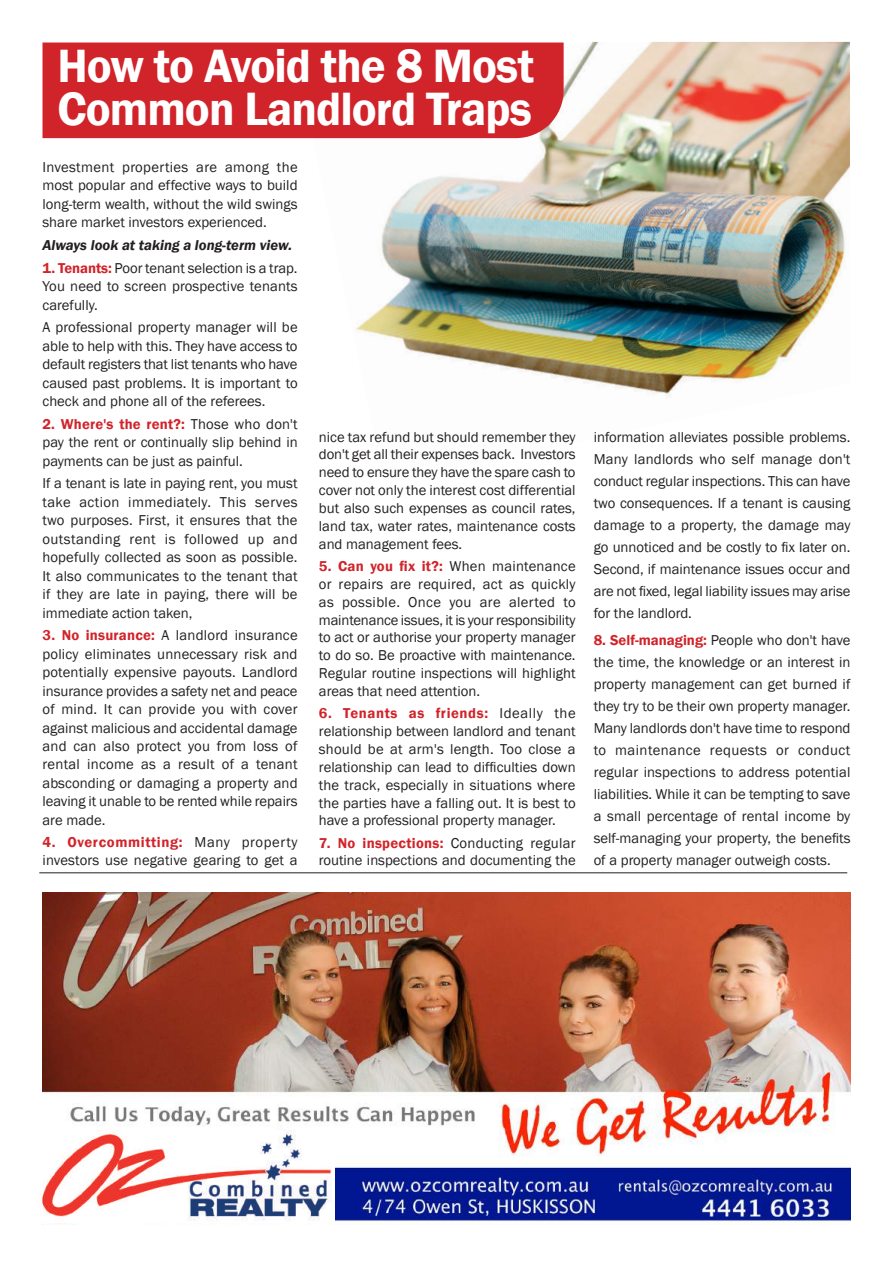
<style>
.page{position:relative;width:893px;height:1263px;background:#fff}
.page>*{position:absolute;margin:0;border:0;box-sizing:border-box;transform-origin:0 0}
.t1{font:600 48px/42.6px "Franklin Gothic";letter-spacing:-.02em;color:#fff}
.t2{font:14.7px/18.5px "Franklin Gothic";color:#231f20;text-align:justify}
.t3{font:italic 600 14.7px "Franklin Gothic";color:#231f20}
.s1{font-weight:600;color:#d1232a}
</style>
<div class="page">
<hr style="left:39px;top:872px;width:808px;height:1px;background:#231f20">
<img style="left:43px;top:892px;width:807px;height:332px">
<img style="left:41px;top:1131px;width:293px;height:91px">
<img style="left:305px;top:42px;width:545px;height:354px">
<div style="left:43px;top:43px;width:521px;height:95px;background:#d1232a"></div>
<h1 class="t1" style="left:57px;top:45px;width:478px">How to Avoid the 8 Most<br>Common Landlord Traps</h1>
<p class="t2" style="left:43px;top:158px;width:257px">Investment properties are among the most popular and effective ways to build long-term wealth, without the wild swings share market investors experienced.</p>
<p class="t3" style="left:43px;top:236px;width:251px">Always look at taking a long-term view.</p>
<p class="t2" style="left:43px;top:259px;width:257px"><span class="s1">1. Tenants:</span> Poor tenant selection is a trap.<br>You need to screen prospective tenants carefully.</p>
<p class="t2" style="left:43px;top:318px;width:257px">A professional property manager will be able to help with this. They have access to default registers that list tenants who have caused past problems. It is important to check and phone all of the referees.</p>
<p class="t2" style="left:43px;top:415px;width:257px"><span class="s1">2. Where's the rent?:</span> Those who don't pay the rent or continually slip behind in payments can be just as painful.</p>
<p class="t2" style="left:43px;top:475px;width:257px">If a tenant is late in paying rent, you must take action immediately. This serves two purposes. First, it ensures that the outstanding rent is followed up and hopefully collected as soon as possible.<br>It also communicates to the tenant that if they are late in paying, there will be immediate action taken,</p>
<p class="t2" style="left:43px;top:626px;width:257px"><span class="s1">3. No insurance:</span> A landlord insurance policy eliminates unnecessary risk and potentially expensive payouts. Landlord insurance provides a safety net and peace of mind. It can provide you with cover against malicious and accidental damage and can also protect you from loss of rental income as a result of a tenant absconding or damaging a property and leaving it unable to be rented while repairs are made.</p>
<p class="t2" style="left:43px;top:833px;width:257px"><span class="s1">4. Overcommitting:</span> Many property investors use negative gearing to get a</p>
<p class="t2" style="left:319px;top:428px;width:258px;line-height:17.9px">nice tax refund but should remember they don't get all their expenses back. Investors need to ensure they have the spare cash to cover not only the interest cost differential but also such expenses as council rates, land tax, water rates, maintenance costs and management fees.</p>
<p class="t2" style="left:319px;top:557px;width:258px;line-height:17.9px"><span class="s1">5. Can you fix it?:</span> When maintenance or repairs are required, act as quickly as possible. Once you are alerted to maintenance issues, it is your responsibility to act or authorise your property manager to do so. Be proactive with maintenance.<br>Regular routine inspections will highlight areas that need attention.</p>
<p class="t2" style="left:319px;top:705px;width:258px;line-height:17.9px"><span class="s1">6. Tenants as friends:</span> Ideally the relationship between landlord and tenant should be at arm's length. Too close a relationship can lead to difficulties down the track, especially in situations where the parties have a falling out. It is best to have a professional property manager.</p>
<p class="t2" style="left:319px;top:834px;width:258px;line-height:17.9px"><span class="s1">7. No inspections:</span> Conducting regular routine inspections and documenting the</p>
<p class="t2" style="left:594px;top:426px;width:258px;line-height:22px">information alleviates possible problems.<br>Many landlords who self manage don't conduct regular inspections. This can have two consequences. If a tenant is causing damage to a property, the damage may go unnoticed and be costly to fix later on.<br>Second, if maintenance issues occur and are not fixed, legal liability issues may arise for the landlord.</p>
<p class="t2" style="left:594px;top:629px;width:258px;line-height:22px"><span class="s1">8. Self-managing:</span> People who don't have the time, the knowledge or an interest in property management can get burned if they try to be their own property manager.<br>Many landlords don't have time to respond to maintenance requests or conduct regular inspections to address potential liabilities. While it can be tempting to save a small percentage of rental income by self-managing your property, the benefits of a property manager outweigh costs.</p>
</div>
